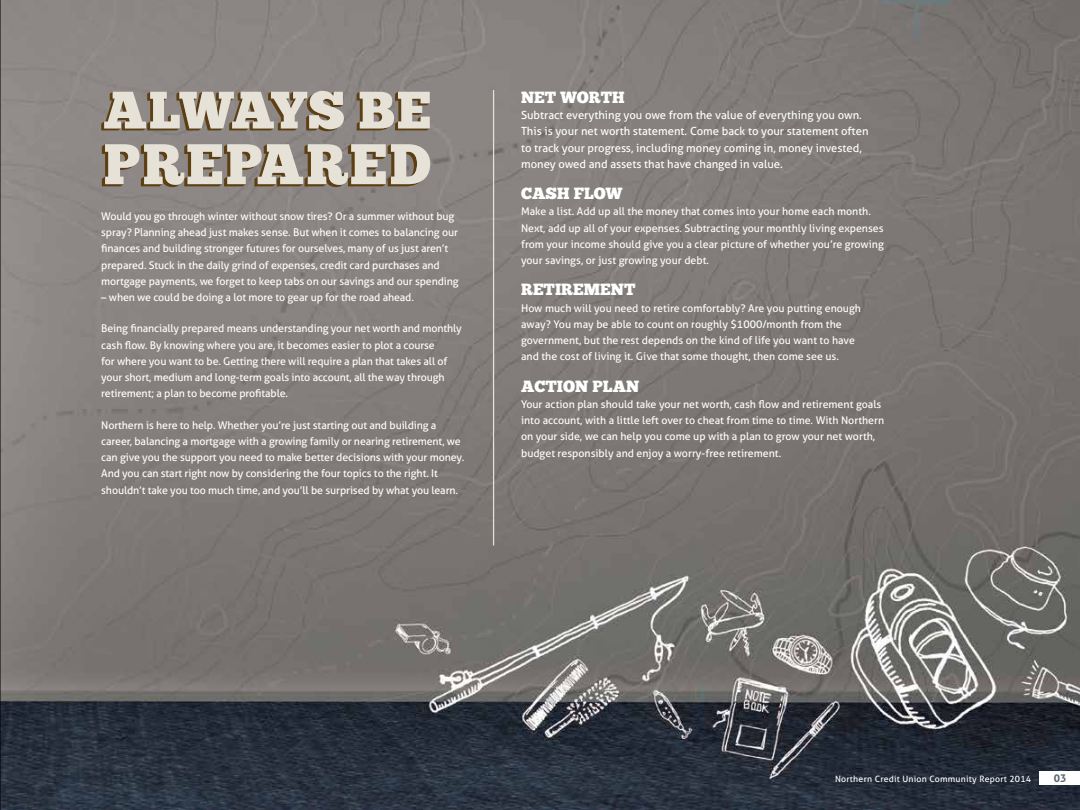
<style>
.page{position:relative;width:1080px;height:810px;background:#fff}
.page>*{position:absolute;margin:0;border:0;box-sizing:border-box;transform-origin:0 0}
.t1{font:16.25px "Chunk Five";color:#fff}
.t2{font:11.25px/16.2px "Aller Typo";color:#fff}
.t3{font:10.62px/16.2px "Aller Typo";letter-spacing:-.01em;color:#fff}
.t4{font:700 10.62px "Aller Typo";color:#5c6771}
.t5{font:8.75px "Aller Typo";letter-spacing:.025em;color:#fff}
</style>
<div class="page">
<img style="left:1px;top:0;width:1079px;height:810px">
<hr style="left:0;top:0;width:1px;height:810px;background:#000">
<div style="left:1039px;top:772px;width:41px;height:13px;background:#fff"></div>
<svg style="left:101px;top:91px;width:329px;height:96px;background:#b3ab9f"></svg>
<hr style="left:493px;top:90px;width:1px;height:455px;background:#e7e2d8">
<p class="t3" style="left:101px;top:208px;width:359px">Would you go through winter without snow tires? Or a summer without bug spray? Planning ahead just makes sense. But when it comes to balancing our finances and building stronger futures for ourselves, many of us just aren’t prepared. Stuck in the daily grind of expenses, credit card purchases and mortgage payments, we forget to keep tabs on our savings and our spending</p>
<p class="t3" style="left:101px;top:289px;width:314px">– when we could be doing a lot more to gear up for the road ahead.</p>
<p class="t3" style="left:101px;top:320px;width:362px">Being financially prepared means understanding your net worth and monthly cash flow. By knowing where you are, it becomes easier to plot a course<br>for where you want to be. Getting there will require a plan that takes all of your short, medium and long-term goals into account, all the way through retirement; a plan to become profitable.</p>
<p class="t3" style="left:101px;top:417px;width:365px">Northern is here to help. Whether you’re just starting out and building a career, balancing a mortgage with a growing family or nearing retirement, we can give you the support you need to make better decisions with your money.<br>And you can start right now by considering the four topics to the right. It shouldn’t take you too much time, and you’ll be surprised by what you learn.</p>
<h1 class="t1" style="left:521px;top:88px;width:105px">NET WORTH</h1>
<p class="t2" style="left:521px;top:107px;width:349px">Subtract everything you owe from the value of everything you own.<br>This is your net worth statement. Come back to your statement often to track your progress, including money coming in, money invested, money owed and assets that have changed in value.</p>
<h1 class="t1" style="left:521px;top:184px;width:103px">CASH FLOW</h1>
<p class="t3" style="left:521px;top:204px;width:364px">Make a list. Add up all the money that comes into your home each month.<br>Next, add up all of your expenses. Subtracting your monthly living expenses from your income should give you a clear picture of whether you’re growing your savings, or just growing your debt.</p>
<h1 class="t1" style="left:521px;top:280px;width:116px">RETIREMENT</h1>
<p class="t3" style="left:521px;top:300px;width:341px">How much will you need to retire comfortably? Are you putting enough away? You may be able to count on roughly $1000/month from the government, but the rest depends on the kind of life you want to have and the cost of living it. Give that some thought, then come see us.</p>
<h1 class="t1" style="left:521px;top:376px;width:120px">ACTION PLAN</h1>
<p class="t3" style="left:521px;top:396px;width:365px">Your action plan should take your net worth, cash flow and retirement goals into account, with a little left over to cheat from time to time. With Northern on your side, we can help you come up with a plan to grow your net worth, budget responsibly and enjoy a worry-free retirement.</p>
<p class="t5" style="left:835px;top:773px;width:198px">Northern Credit Union Community Report 2014</p>
<p class="t4" style="left:1054px;top:772px;width:14px">03</p>
</div>
